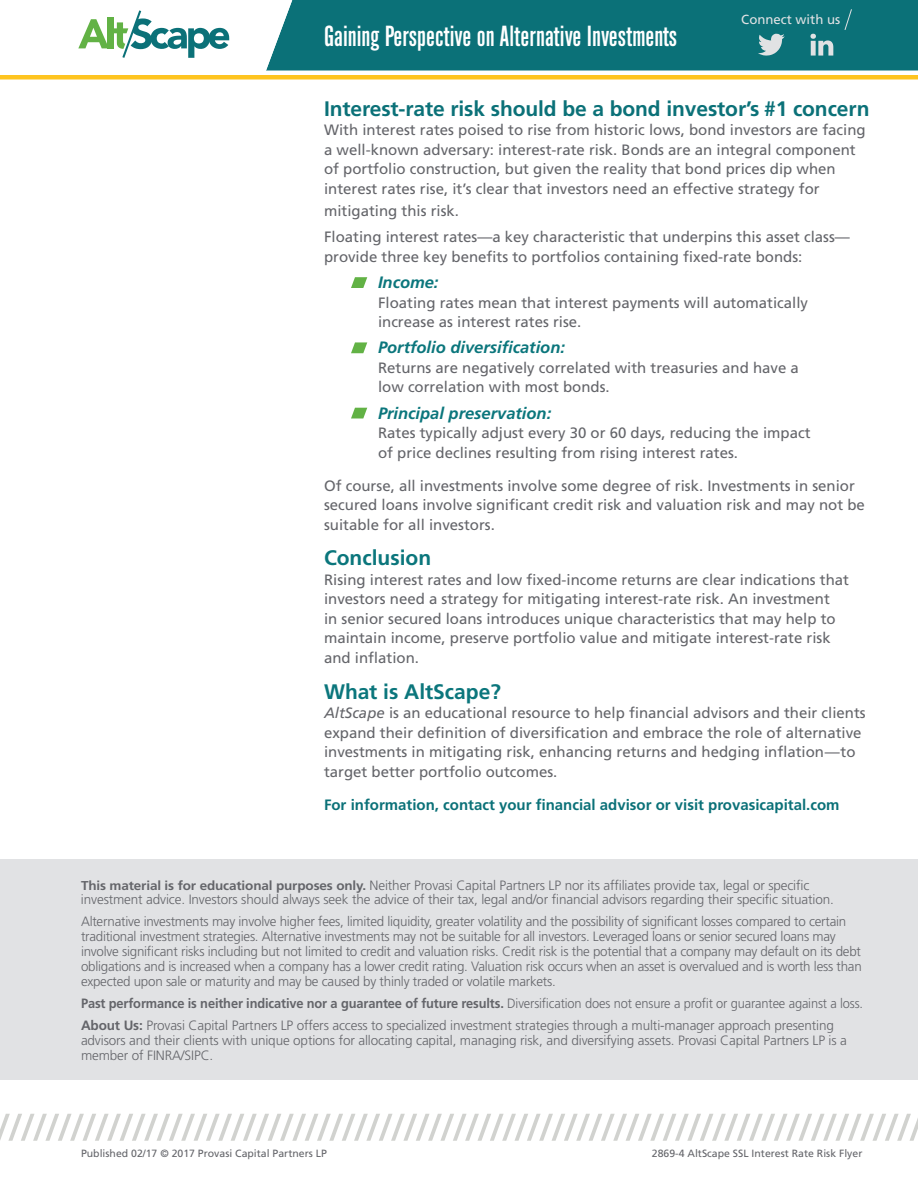
<style>
.page{position:relative;width:918px;height:1188px;background:#fff}
.page>*{position:absolute;margin:0;border:0;box-sizing:border-box;transform-origin:0 0}
.t1{font:27.9px "Alpin Gothic CG No 1";letter-spacing:.005em;color:#fff}
.t2{font:700 21px "Frutiger";letter-spacing:-.005em;color:#0b7178}
.t3{font:700 21px "Frutiger";color:#0b767c}
.t4{font:italic 700 16.5px "Frutiger";color:#0b767c}
.t5{font:15px/19.5px "Frutiger";color:#64656a}
.t6{font:700 15px "Frutiger";color:#0b7178}
.t7{font:300 13.5px/15px "Frutiger";letter-spacing:-.02em;color:#64656a}
.t8{font:300 13.5px/21.8px "Frutiger";letter-spacing:-.02em;color:#64656a;scale:.95 1}
.t9{font:13.2px "Frutiger";color:#e1e2e4}
.t10{font:10.5px "Frutiger";color:#64656a}
.s1{font-style:italic}
.s2{font-weight:700;font-size:12.9px}
.s3{font-weight:700}
</style>
<div class="page">
<svg style="left:351px;top:277px;width:16px;height:11px"></svg>
<svg style="left:351px;top:342px;width:16px;height:11px"></svg>
<svg style="left:351px;top:408px;width:16px;height:10px"></svg>
<svg style="left:0;top:77px;width:918px;height:3px;background:#fecd44"></svg>
<svg style="left:0;top:1114px;width:918px;height:27px"></svg>
<svg style="left:0;top:1px;width:918px;height:76px;background:#277f7f"></svg>
<hr style="left:293px;top:0;width:625px;height:1px;background:#0b7178">
<svg style="left:0;top:0;width:301px;height:72px"></svg>
<div style="left:0;top:859px;width:918px;height:221px;background:#e1e2e4"></div>
<svg style="left:758px;top:34px;width:27px;height:22px"></svg>
<svg style="left:810px;top:34px;width:23px;height:22px"></svg>
<svg style="left:844px;top:8px;width:9px;height:23px"></svg>
<h1 class="t1" style="left:324px;top:19px;width:354px">Gaining Perspective on Alternative Investments</h1>
<p class="t9" style="left:741px;top:12px;width:100px">Connect with us</p>
<h2 class="t2" style="left:324px;top:96px;width:547px">Interest-rate risk should be a bond investor’s #1 concern</h2>
<p class="t5" style="left:324px;top:120px;width:543px">With interest rates poised to rise from historic lows, bond investors are facing a well-known adversary: interest-rate risk. Bonds are an integral component of portfolio construction, but given the reality that bond prices dip when interest rates rise, it’s clear that investors need an effective strategy for</p>
<p class="t5" style="left:324px;top:198px;width:527px;line-height:26.2px">mitigating this risk.<br>Floating interest rates—a key characteristic that underpins this asset class—</p>
<p class="t5" style="left:324px;top:247px;width:480px">provide three key benefits to portfolios containing fixed-rate bonds:</p>
<p class="t4" style="left:378px;top:273px;width:62px">Income:</p>
<p class="t5" style="left:378px;top:293px;width:432px">Floating rates mean that interest payments will automatically increase as interest rates rise.</p>
<p class="t4" style="left:378px;top:338px;width:189px">Portfolio diversification:</p>
<p class="t5" style="left:378px;top:358px;width:422px">Returns are negatively correlated with treasuries and have a low correlation with most bonds.</p>
<p class="t4" style="left:378px;top:403px;width:175px">Principal preservation:</p>
<p class="t5" style="left:378px;top:423px;width:434px">Rates typically adjust every 30 or 60 days, reducing the impact of price declines resulting from rising interest rates.</p>
<p class="t5" style="left:324px;top:476px;width:542px">Of course, all investments involve some degree of risk. Investments in senior secured loans involve significant credit risk and valuation risk and may not be suitable for all investors.</p>
<h2 class="t3" style="left:324px;top:546px;width:109px">Conclusion</h2>
<p class="t5" style="left:324px;top:570px;width:527px">Rising interest rates and low fixed-income returns are clear indications that investors need a strategy for mitigating interest-rate risk. An investment<br>in senior secured loans introduces unique characteristics that may help to maintain income, preserve portfolio value and mitigate interest-rate risk and inflation.</p>
<h2 class="t3" style="left:324px;top:679px;width:178px">What is AltScape?</h2>
<p class="t5" style="left:324px;top:703px;width:543px"><span class="s1">AltScape</span> is an educational resource to help financial advisors and their clients expand their definition of diversification and embrace the role of alternative investments in mitigating risk, enhancing returns and hedging inflation—to target better portfolio outcomes.</p>
<p class="t6" style="left:324px;top:796px;width:517px">For information, contact your financial advisor or visit provasicapital.com</p>
<p class="t7" style="left:81px;top:878px;width:754px"><span class="s2">This material is for educational purposes only.</span> Neither Provasi Capital Partners LP nor its affiliates provide tax, legal or specific investment advice. Investors should always seek the advice of their tax, legal and/or financial advisors regarding their specific situation.</p>
<p class="t7" style="left:81px;top:914px;width:782px">Alternative investments may involve higher fees, limited liquidity, greater volatility and the possibility of significant losses compared to certain traditional investment strategies. Alternative investments may not be suitable for all investors. Leveraged loans or senior secured loans may involve significant risks including but not limited to credit and valuation risks. Credit risk is the potential that a company may default on its debt obligations and is increased when a company has a lower credit rating. Valuation risk occurs when an asset is overvalued and is worth less than expected upon sale or maturity and may be caused by thinly traded or volatile markets.</p>
<p class="t8" style="left:81px;top:993px;width:825px"><span class="s3">Past performance is neither indicative nor a guarantee of future results.</span> Diversification does not ensure a profit or guarantee against a loss.<br><span class="s3">About Us:</span> Provasi Capital Partners LP offers access to specialized investment strategies through a multi-manager approach presenting</p>
<p class="t7" style="left:81px;top:1033px;width:767px">advisors and their clients with unique options for allocating capital, managing risk, and diversifying assets. Provasi Capital Partners LP is a member of FINRA/SIPC.</p>
<p class="t10" style="left:81px;top:1148px;width:247px">Published 02/17 © 2017 Provasi Capital Partners LP</p>
<p class="t10" style="left:652px;top:1148px;width:212px">2869-4 AltScape SSL Interest Rate Risk Flyer</p>
</div>
